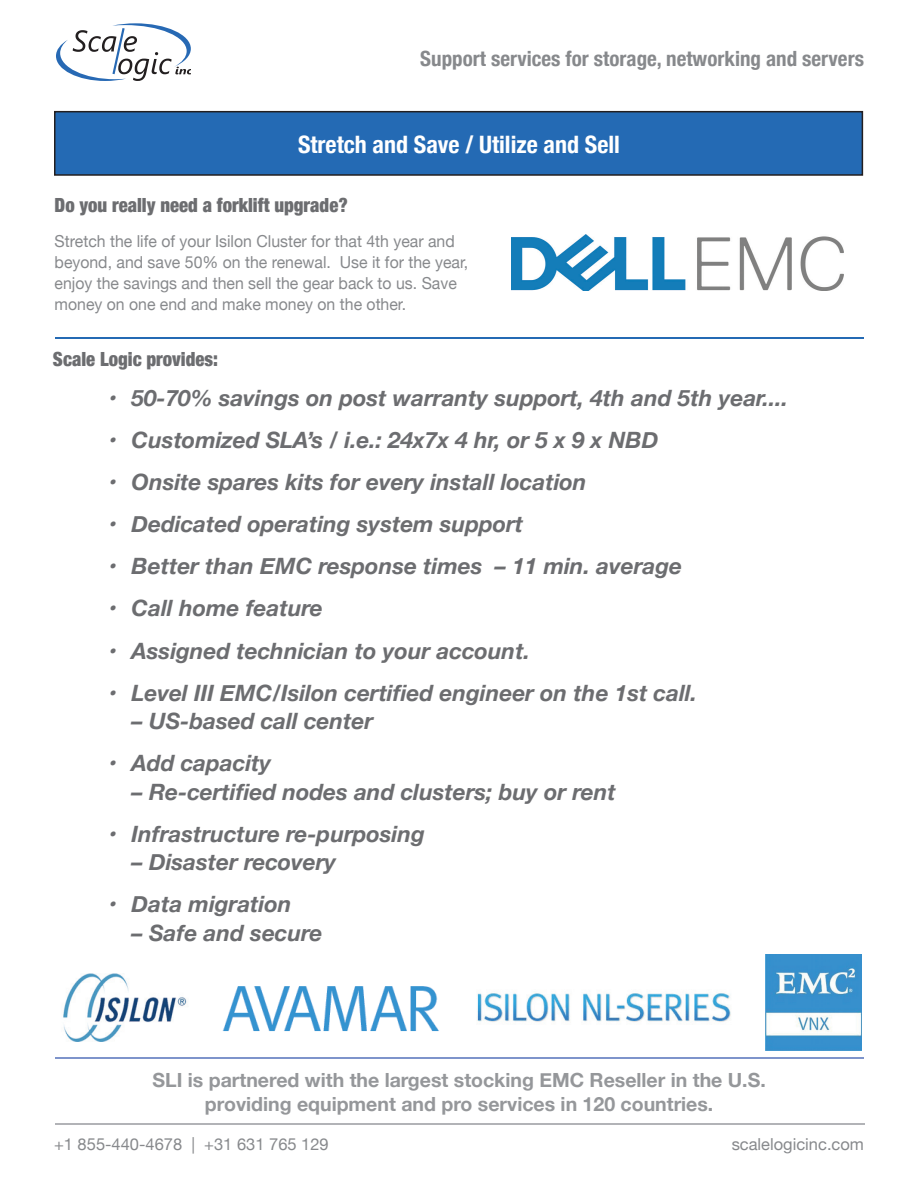
<style>
.page{position:relative;width:918px;height:1188px;background:#fff}
.page>*{position:absolute;margin:0;border:0;box-sizing:border-box;transform-origin:0 0}
.t1{font:700 condensed 24px "Helvetica Neue";color:#fff}
.t2{font:italic 700 22.5px "Helvetica Neue";color:#6c6d70}
.t3{font:700 condensed 21px "Helvetica Neue";color:#87898c}
.t4{font:700 19.5px/24px "Helvetica Neue";color:#95979a;text-align:center}
.t5{font:900 condensed 19.5px "Helvetica Neue";color:#6c6d70;scale:.96 1}
.t6{font:16.5px/21px "Helvetica Neue";color:#87898c;scale:.96 1}
.t7{font:16.5px "Helvetica Neue";color:#87898c}
</style>
<div class="page">
<svg style="left:56px;top:23px;width:135px;height:58px"></svg>
<hr style="left:55px;top:1123px;width:810px;height:2px;background:#b2b3b7">
<div style="left:55px;top:112px;width:807px;height:63px;background:#246ab4"></div>
<div style="left:54px;top:111px;width:809px;height:65px;border:2px solid #231f20"></div>
<hr style="left:55px;top:1057px;width:809px;height:2px;background:#7e94cb">
<hr style="left:55px;top:337px;width:809px;height:2px;background:#246ab4">
<img style="left:223px;top:986px;width:216px;height:46px">
<img style="left:765px;top:954px;width:97px;height:97px">
<img style="left:477px;top:993px;width:254px;height:29px">
<img style="left:512px;top:235px;width:332px;height:55px">
<img style="left:63px;top:973px;width:124px;height:69px">
<p class="t3" style="left:420px;top:41px;width:445px">Support services for storage, networking and servers</p>
<p class="t1" style="left:298px;top:125px;width:323px">Stretch and Save / Utilize and Sell</p>
<p class="t5" style="left:55px;top:189px;width:307px">Do you really need a forklift upgrade?</p>
<p class="t6" style="left:55px;top:231px;width:432px">Stretch the life of your Isilon Cluster for that 4th year and beyond, and save 50% on the renewal. Use it for the year, enjoy the savings and then sell the gear back to us. Save money on one end and make money on the other.</p>
<p class="t5" style="left:53px;top:343px;width:173px">Scale Logic provides:</p>
<p class="t2" style="left:108px;top:381px;width:682px">• 50-70% savings on post warranty support, 4th and 5th year....</p>
<p class="t2" style="left:108px;top:423px;width:552px">• Customized SLA’s / i.e.: 24x7x 4 hr, or 5 x 9 x NBD</p>
<p class="t2" style="left:108px;top:465px;width:481px">• Onsite spares kits for every install location</p>
<p class="t2" style="left:108px;top:507px;width:417px">• Dedicated operating system support</p>
<p class="t2" style="left:108px;top:549px;width:576px">• Better than EMC response times – 11 min. average</p>
<p class="t2" style="left:108px;top:591px;width:217px">• Call home feature</p>
<p class="t2" style="left:108px;top:633px;width:424px">• Assigned technician to your account.</p>
<p class="t2" style="left:108px;top:675px;width:591px">• Level III EMC/Isilon certified engineer on the 1st call.</p>
<p class="t2" style="left:132px;top:703px;width:243px">– US-based call center</p>
<p class="t2" style="left:108px;top:745px;width:165px">• Add capacity</p>
<p class="t2" style="left:132px;top:774px;width:486px">– Re-certified nodes and clusters; buy or rent</p>
<p class="t2" style="left:108px;top:816px;width:319px">• Infrastructure re-purposing</p>
<p class="t2" style="left:132px;top:844px;width:206px">– Disaster recovery</p>
<p class="t2" style="left:108px;top:886px;width:185px">• Data migration</p>
<p class="t2" style="left:132px;top:915px;width:192px">– Safe and secure</p>
<p class="t4" style="left:153px;top:1069px;width:615px">SLI is partnered with the largest stocking EMC Reseller in the U.S. providing equipment and pro services in 120 countries.</p>
<p class="t7" style="left:54px;top:1132px;width:276px">+1 855-440-4678 | +31 631 765 129</p>
<p class="t7" style="left:732px;top:1132px;width:134px">scalelogicinc.com</p>
</div>
